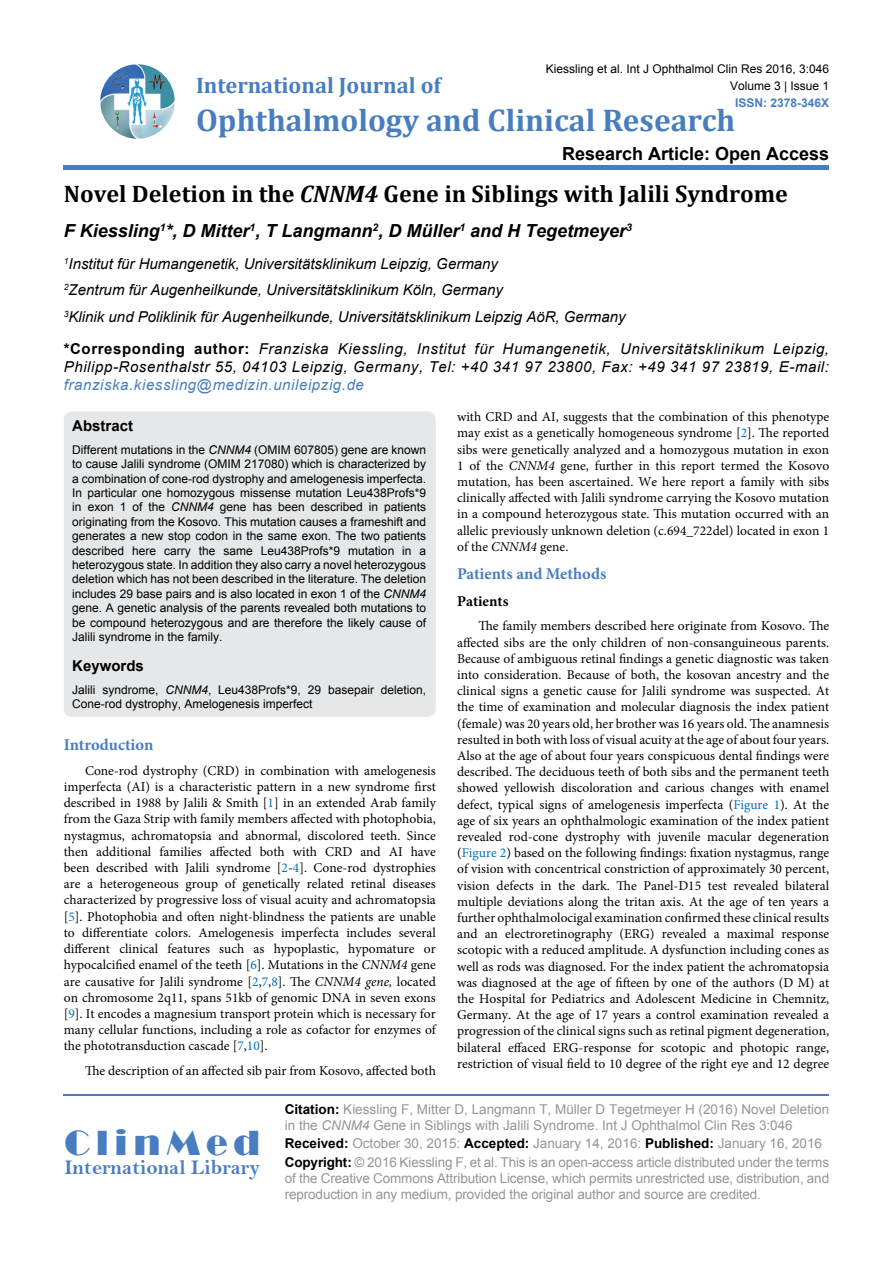
<style>
.page{position:relative;width:893px;height:1263px;background:#fff}
.page>*{position:absolute;margin:0;border:0;box-sizing:border-box;transform-origin:0 0}
.t1{font:36px "Broadway";letter-spacing:.16em;color:#487ec0}
.t2{font:700 31.5px "Cambria";color:#487ec0}
.t3{font:700 24px "Cambria";color:#000}
.t4{font:700 22.5px "Cambria";color:#487ec0}
.t5{font:21px "Bell MT Bold";color:#487ec0}
.t6{font:italic 700 18px "Arial";color:#000}
.t7{font:700 18px "Arial";color:#000}
.t8{font:700 16.5px "Minion Pro";letter-spacing:-.005em;color:#487ec0}
.t9{font:italic 15px/26.5px "Arial";color:#000}
.t10{font:italic 15px/18px "Arial";letter-spacing:.04em;color:#000}
.t11{font:italic 15px "Arial";letter-spacing:.04em;color:#487ec0}
.t12{font:700 15px "Arial";color:#000}
.t13{font:700 15px "Minion Pro";color:#000}
.t14{font:13.5px/16.2px "Minion Pro";color:#000;text-align:justify}
.t15{font:13.5px/16.2px "Arial";letter-spacing:-.01em;color:#939598}
.t16{font:12px/14.4px "Arial";color:#000;text-align:justify}
.t17{font:700 12px "Arial";color:#487ec0}
.s1{font-style:italic}
.s2{font-weight:700;font-style:normal}
.s3{color:#0072bc}
.s4{font-weight:700;color:#000}
</style>
<div class="page">
<img style="left:100px;top:64px;width:75px;height:75px;border-radius:37px">
<div style="left:64px;top:165px;width:765px;height:5px;background:#487ec0"></div>
<hr style="left:64px;top:1094px;width:765px;height:1px;background:#487ec0">
<div style="left:64px;top:411px;width:372px;height:306px;background:#e6e7e8;border-radius:9px"></div>
<p class="t16" style="left:546px;top:61px;width:285px">Kiessling et al. Int J Ophthalmol Clin Res 2016, 3:046</p>
<p class="t17" style="left:735px;top:94px;width:96px">ISSN: 2378-346X</p>
<h3 class="t4" style="left:196px;top:70px;width:246px">International Journal of</h3>
<h2 class="t2" style="left:196px;top:98px;width:541px">Ophthalmology and Clinical Research</h2>
<h3 class="t7" style="left:562px;top:141px;width:269px">Research Article: Open Access</h3>
<p class="t16" style="left:730px;top:78px;width:101px">Volume 3 | Issue 1</p>
<h3 class="t3" style="left:64px;top:177px;width:725px">Novel Deletion in the <span class="s1">CNNM4</span> Gene in Siblings with Jalili Syndrome</h3>
<h3 class="t6" style="left:64px;top:218px;width:570px">F Kiessling<sup>1</sup>*, D Mitter<sup>1</sup>, T Langmann<sup>2</sup>, D Müller<sup>1</sup> and H Tegetmeyer<sup>3</sup></h3>
<p class="t9" style="left:64px;top:251px;width:563px"><sup>1</sup>Institut für Humangenetik, Universitätsklinikum Leipzig, Germany<br><sup>2</sup>Zentrum für Augenheilkunde, Universitätsklinikum Köln, Germany<br><sup>3</sup>Klinik und Poliklinik für Augenheilkunde, Universitätsklinikum Leipzig AöR, Germany</p>
<p class="t10" style="left:64px;top:340px;width:767px"><span class="s2">*Corresponding author:</span> Franziska Kiessling, Institut für Humangenetik, Universitätsklinikum Leipzig,<br>Philipp-Rosenthalstr 55, 04103 Leipzig, Germany, Tel: +40 341 97 23800, Fax: +49 341 97 23819, E-mail:</p>
<p class="t11" style="left:64px;top:375px;width:302px">franziska.kiessling@medizin.unileipzig.de</p>
<p class="t14" style="left:457px;top:409px;width:374px">with CRD and AI, suggests that the combination of this phenotype may exist as a genetically homogeneous syndrome [<span class="s3">2</span>]. The reported sibs were genetically analyzed and a homozygous mutation in exon 1 of the <span class="s1">CNNM4</span> gene, further in this report termed the Kosovo mutation, has been ascertained. We here report a family with sibs clinically affected with Jalili syndrome carrying the Kosovo mutation in a compound heterozygous state. This mutation occurred with an allelic previously unknown deletion (c.694_722del) located in exon 1 of the <span class="s1">CNNM4</span> gene.</p>
<p class="t8" style="left:457px;top:562px;width:151px">Patients and Methods</p>
<p class="t13" style="left:457px;top:590px;width:53px">Patients</p>
<p class="t14" style="left:457px;top:618px;width:374px;text-indent:21px">The family members described here originate from Kosovo. The affected sibs are the only children of non-consanguineous parents.<br>Because of ambiguous retinal findings a genetic diagnostic was taken into consideration. Because of both, the kosovan ancestry and the clinical signs a genetic cause for Jalili syndrome was suspected. At the time of examination and molecular diagnosis the index patient (female) was 20 years old, her brother was 16 years old. The anamnesis resulted in both with loss of visual acuity at the age of about four years.<br>Also at the age of about four years conspicuous dental findings were described. The deciduous teeth of both sibs and the permanent teeth showed yellowish discoloration and carious changes with enamel defect, typical signs of amelogenesis imperfecta (<span class="s3">Figure 1</span>). At the age of six years an ophthalmologic examination of the index patient revealed rod-cone dystrophy with juvenile macular degeneration (<span class="s3">Figure 2</span>) based on the following findings: fixation nystagmus, range of vision with concentrical constriction of approximately 30 percent, vision defects in the dark. The Panel-D15 test revealed bilateral multiple deviations along the tritan axis. At the age of ten years a further ophthalmolocigal examination confirmed these clinical results and an electroretinography (ERG) revealed a maximal response scotopic with a reduced amplitude. A dysfunction including cones as well as rods was diagnosed. For the index patient the achromatopsia was diagnosed at the age of fifteen by one of the authors (D M) at the Hospital for Pediatrics and Adolescent Medicine in Chemnitz, Germany. At the age of 17 years a control examination revealed a progression of the clinical signs such as retinal pigment degeneration, bilateral effaced ERG-response for scotopic and photopic range, restriction of visual field to 10 degree of the right eye and 12 degree</p>
<p class="t12" style="left:72px;top:415px;width:62px">Abstract</p>
<p class="t16" style="left:72px;top:442px;width:355px">Different mutations in the <span class="s1">CNNM4</span> (OMIM 607805) gene are known to cause Jalili syndrome (OMIM 217080) which is characterized by a combination of cone-rod dystrophy and amelogenesis imperfecta.<br>In particular one homozygous missense mutation Leu438Profs*9 in exon 1 of the <span class="s1">CNNM4</span> gene has been described in patients originating from the Kosovo. This mutation causes a frameshift and generates a new stop codon in the same exon. The two patients described here carry the same Leu438Profs*9 mutation in a heterozygous state. In addition they also carry a novel heterozygous deletion which has not been described in the literature. The deletion includes 29 base pairs and is also located in exon 1 of the <span class="s1">CNNM4 </span>gene. A genetic analysis of the parents revealed both mutations to be compound heterozygous and are therefore the likely cause of Jalili syndrome in the family.</p>
<p class="t12" style="left:72px;top:655px;width:73px">Keywords</p>
<p class="t16" style="left:72px;top:682px;width:355px">Jalili syndrome, <span class="s1">CNNM4</span>, Leu438Profs*9, 29 basepair deletion,<br>Cone-rod dystrophy, Amelogenesis imperfect</p>
<p class="t8" style="left:64px;top:733px;width:91px">Introduction</p>
<p class="t14" style="left:64px;top:762px;width:374px;text-indent:21px">Cone-rod dystrophy (CRD) in combination with amelogenesis imperfecta (AI) is a characteristic pattern in a new syndrome first described in 1988 by Jalili &amp; Smith [<span class="s3">1</span>] in an extended Arab family from the Gaza Strip with family members affected with photophobia, nystagmus, achromatopsia and abnormal, discolored teeth. Since then additional families affected both with CRD and AI have been described with Jalili syndrome [<span class="s3">2</span>-<span class="s3">4</span>]. Cone-rod dystrophies are a heterogeneous group of genetically related retinal diseases characterized by progressive loss of visual acuity and achromatopsia [<span class="s3">5</span>]. Photophobia and often night-blindness the patients are unable to differentiate colors. Amelogenesis imperfecta includes several different clinical features such as hypoplastic, hypomature or hypocalcified enamel of the teeth [<span class="s3">6</span>]. Mutations in the <span class="s1">CNNM4</span> gene are causative for Jalili syndrome [<span class="s3">2</span>,<span class="s3">7</span>,<span class="s3">8</span>]. The <span class="s1">CNNM4 gene,</span> located on chromosome 2q11, spans 51kb of genomic DNA in seven exons [<span class="s3">9</span>]. It encodes a magnesium transport protein which is necessary for many cellular functions, including a role as cofactor for enzymes of the phototransduction cascade [<span class="s3">7</span>,<span class="s3">10</span>].</p>
<p class="t14" style="left:85px;top:1063px;width:352px">The description of an affected sib pair from Kosovo, affected both</p>
<h1 class="t1" style="left:64px;top:1122px;width:197px">ClinMed</h1>
<h3 class="t5" style="left:64px;top:1155px;width:197px">International Library</h3>
<p class="t15" style="left:285px;top:1101px;width:546px"><span class="s4">Citation:</span> Kiessling F, Mitter D, Langmann T, Müller D Tegetmeyer H (2016) Novel Deletion in the <span class="s1">CNNM4</span> Gene in Siblings with Jalili Syndrome. Int J Ophthalmol Clin Res 3:046</p>
<p class="t15" style="left:285px;top:1134px;width:546px;line-height:18.3px"><span class="s4">Received:</span> October 30, 2015: <span class="s4">Accepted:</span> January 14, 2016: <span class="s4">Published:</span> January 16, 2016<br><span class="s4">Copyright:</span> © 2016 Kiessling F, et al. This is an open-access article distributed under the terms</p>
<p class="t15" style="left:285px;top:1170px;width:546px">of the Creative Commons Attribution License, which permits unrestricted use, distribution, and reproduction in any medium, provided the original author and source are credited.</p>
</div>
